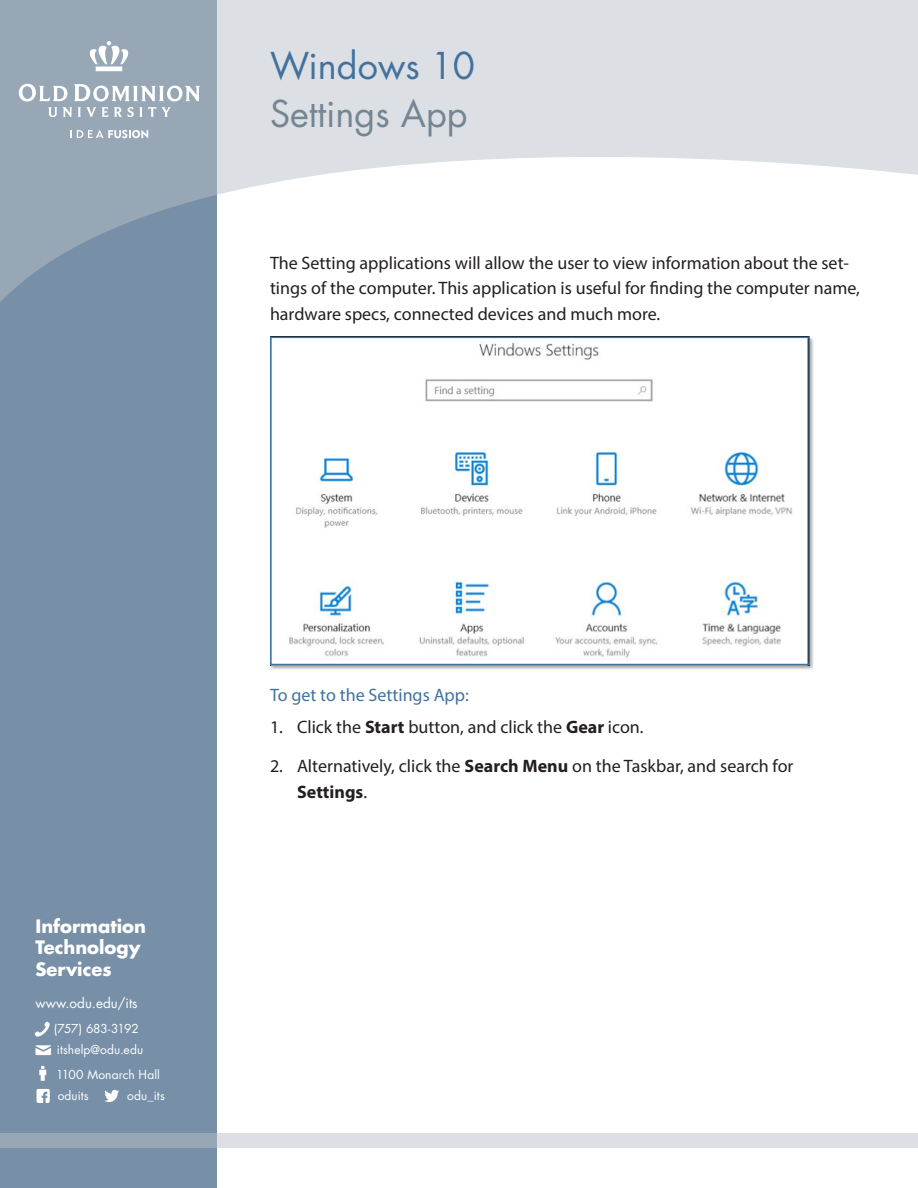
<style>
.page{position:relative;width:918px;height:1188px;background:#fff}
.page>*{position:absolute;margin:0;border:0;box-sizing:border-box;transform-origin:0 0}
.t1{font:36px "Futura Std";color:#748593}
.t2{font:36px "Futura Std";color:#41729e}
.body_copy{font:18px/25.5px "Myriad Pro";color:#231f20}
.t3{font:700 18px "Futura Std";color:#fff}
.subhead{font:18px "Myriad Pro";color:#41729e}
.t4{font:13.5px "Futura Std";color:#fff}
.t5{font:12px "Futura Std";letter-spacing:.005em;color:#fff}
.t6{font:12px "Futura Std";letter-spacing:-.015em;color:#fff}
.s1{font-weight:700}
</style>
<div class="page">
<div style="left:0;top:0;width:216px;height:1188px;background:#7890a7"></div>
<svg style="left:0;top:1133px;width:918px;height:15px;background:#cbd1d8"></svg>
<svg style="left:34px;top:1021px;width:16px;height:16px"></svg>
<svg style="left:39px;top:1066px;width:7px;height:15px"></svg>
<svg style="left:104px;top:1090px;width:15px;height:12px"></svg>
<svg style="left:37px;top:1089px;width:13px;height:14px"></svg>
<svg style="left:35px;top:1045px;width:16px;height:10px"></svg>
<svg style="left:0;top:0;width:918px;height:302px"></svg>
<svg style="left:88px;top:41px;width:42px;height:30px"></svg>
<svg style="left:19px;top:84px;width:181px;height:33px;background:#b2bdc8"></svg>
<svg style="left:70px;top:130px;width:78px;height:8px"></svg>
<div style="left:269px;top:336px;width:546px;height:335px;background:#231f20;opacity:.4"></div>
<img style="left:273px;top:340px;width:534px;height:322px">
<div style="left:270px;top:337px;width:540px;height:328px;border:2px solid #41729e"></div>
<p class="t2" style="left:270px;top:43px;width:207px">Windows 10</p>
<p class="t1" style="left:270px;top:90px;width:199px">Settings App</p>
<p class="body_copy" style="left:270px;top:249px;width:591px">The Setting applications will allow the user to view information about the set&shy;tings of the computer. This application is useful for finding the computer name, hardware specs, connected devices and much more.</p>
<p class="t3" style="left:36px;top:914px;width:112px">Information</p>
<p class="t3" style="left:36px;top:936px;width:106px">Technology</p>
<p class="t3" style="left:36px;top:957px;width:78px">Services</p>
<p class="t4" style="left:36px;top:995px;width:104px">www.odu.edu/its</p>
<p class="t5" style="left:57px;top:1042px;width:88px">itshelp@odu.edu</p>
<p class="t6" style="left:54px;top:1020px;width:86px">(757) 683-3192</p>
<p class="t5" style="left:56px;top:1067px;width:105px">1100 Monarch Hall</p>
<p class="t5" style="left:58px;top:1088px;width:33px">oduits</p>
<p class="t5" style="left:127px;top:1088px;width:39px">odu_its</p>
<p class="subhead" style="left:270px;top:684px;width:200px">To get to the Settings App:</p>
<p class="body_copy" style="left:270px;top:714px;width:375px">1. Click the <span class="s1">Start</span> button, and click the <span class="s1">Gear</span> icon.</p>
<p class="body_copy" style="left:297px;top:753px;width:498px;text-indent:-27px">2. Alternatively, click the <span class="s1">Search Menu</span> on the Taskbar, and search for<br><span class="s1">Settings</span>.</p>
</div>
